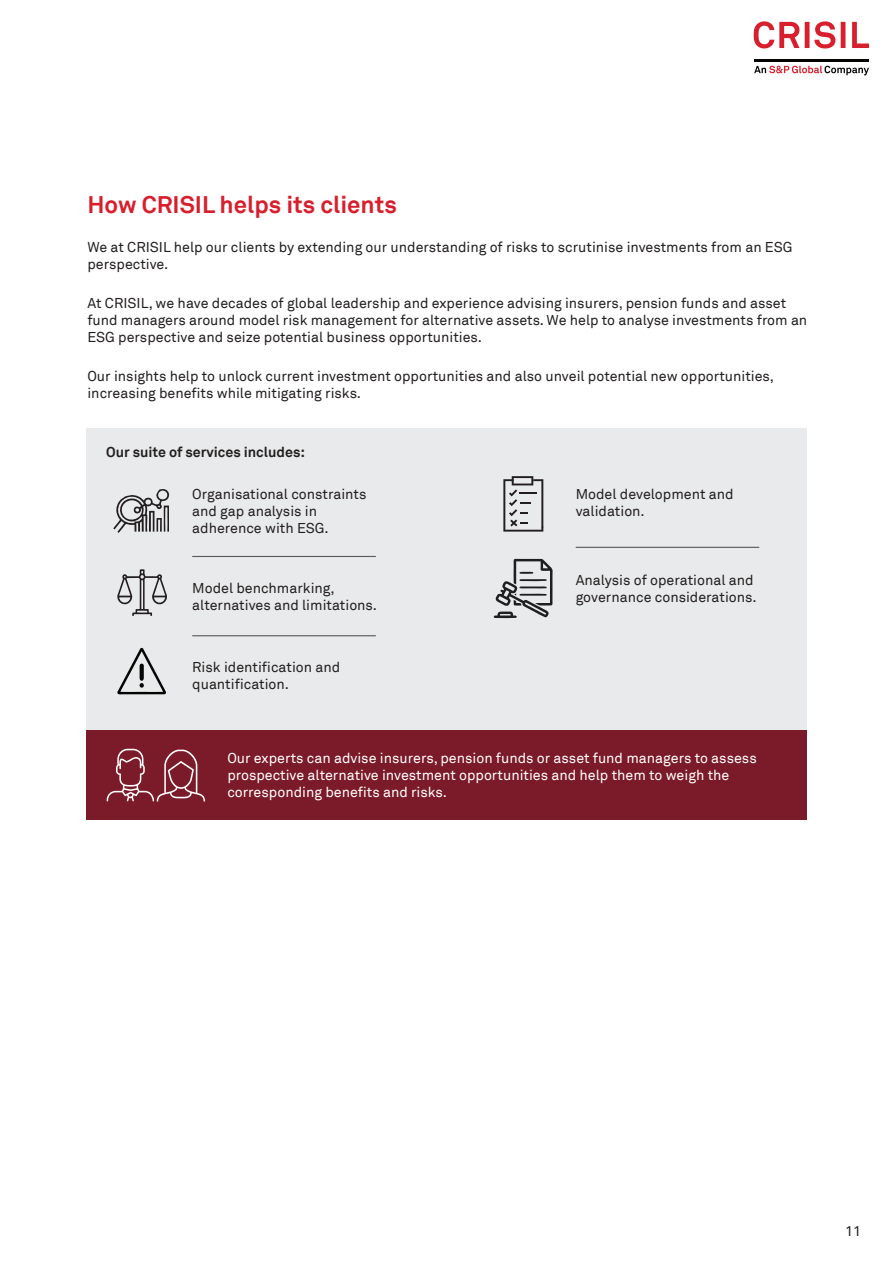
<style>
.page{position:relative;width:893px;height:1263px;background:#fff}
.page>*{position:absolute;margin:0;border:0;box-sizing:border-box;transform-origin:0 0}
.t1{font:700 24px "Akkurat Pro";color:#d81f2d}
.t2{font:14.25px/17.1px "Akkurat Pro";color:#231f20}
.t3{font:14.25px/17.1px "Akkurat Pro";color:#fff}
.t4{font:700 14.25px "Akkurat Pro";color:#231f20}
</style>
<div class="page">
<svg style="left:754px;top:66px;width:115px;height:9px"></svg>
<hr style="left:754px;top:59px;width:115px;height:2px;background:#040503">
<svg style="left:754px;top:21px;width:115px;height:28px"></svg>
<div style="left:86px;top:428px;width:721px;height:302px;background:#e9eaeb"></div>
<div style="left:86px;top:730px;width:721px;height:90px;background:#7b1a28"></div>
<hr style="left:192px;top:556px;width:184px;height:1px;background:#57585a">
<hr style="left:576px;top:547px;width:183px;height:1px;background:#57585a">
<hr style="left:192px;top:635px;width:184px;height:1px;background:#57585a">
<svg style="left:113px;top:489px;width:57px;height:44px"></svg>
<svg style="left:503px;top:476px;width:40px;height:56px"></svg>
<svg style="left:117px;top:569px;width:50px;height:47px"></svg>
<svg style="left:117px;top:648px;width:49px;height:47px"></svg>
<svg style="left:494px;top:558px;width:59px;height:60px"></svg>
<svg style="left:107px;top:749px;width:98px;height:52px"></svg>
<h1 class="t1" style="left:87px;top:190px;width:311px">How CRISIL helps its clients</h1>
<p class="t2" style="left:87px;top:239px;width:707px">We at CRISIL help our clients by extending our understanding of risks to scrutinise investments from an ESG perspective.</p>
<p class="t2" style="left:87px;top:294px;width:721px">At CRISIL, we have decades of global leadership and experience advising insurers, pension funds and asset fund managers around model risk management for alternative assets. We help to analyse investments from an<br>ESG perspective and seize potential business opportunities.</p>
<p class="t2" style="left:87px;top:367px;width:688px">Our insights help to unlock current investment opportunities and also unveil potential new opportunities, increasing benefits while mitigating risks.</p>
<p class="t4" style="left:106px;top:443px;width:200px">Our suite of services includes:</p>
<p class="t2" style="left:192px;top:486px;width:176px">Organisational constraints and gap analysis in adherence with ESG.</p>
<p class="t2" style="left:576px;top:486px;width:159px">Model development and validation.</p>
<p class="t2" style="left:192px;top:579px;width:186px">Model benchmarking, alternatives and limitations.</p>
<p class="t2" style="left:576px;top:572px;width:182px">Analysis of operational and governance considerations.</p>
<p class="t2" style="left:192px;top:659px;width:150px">Risk identification and quantification.</p>
<p class="t3" style="left:227px;top:750px;width:531px">Our experts can advise insurers, pension funds or asset fund managers to assess prospective alternative investment opportunities and help them to weigh the corresponding benefits and risks.</p>
<p class="t2" style="left:845px;top:1222px;width:17px">11</p>
</div>
